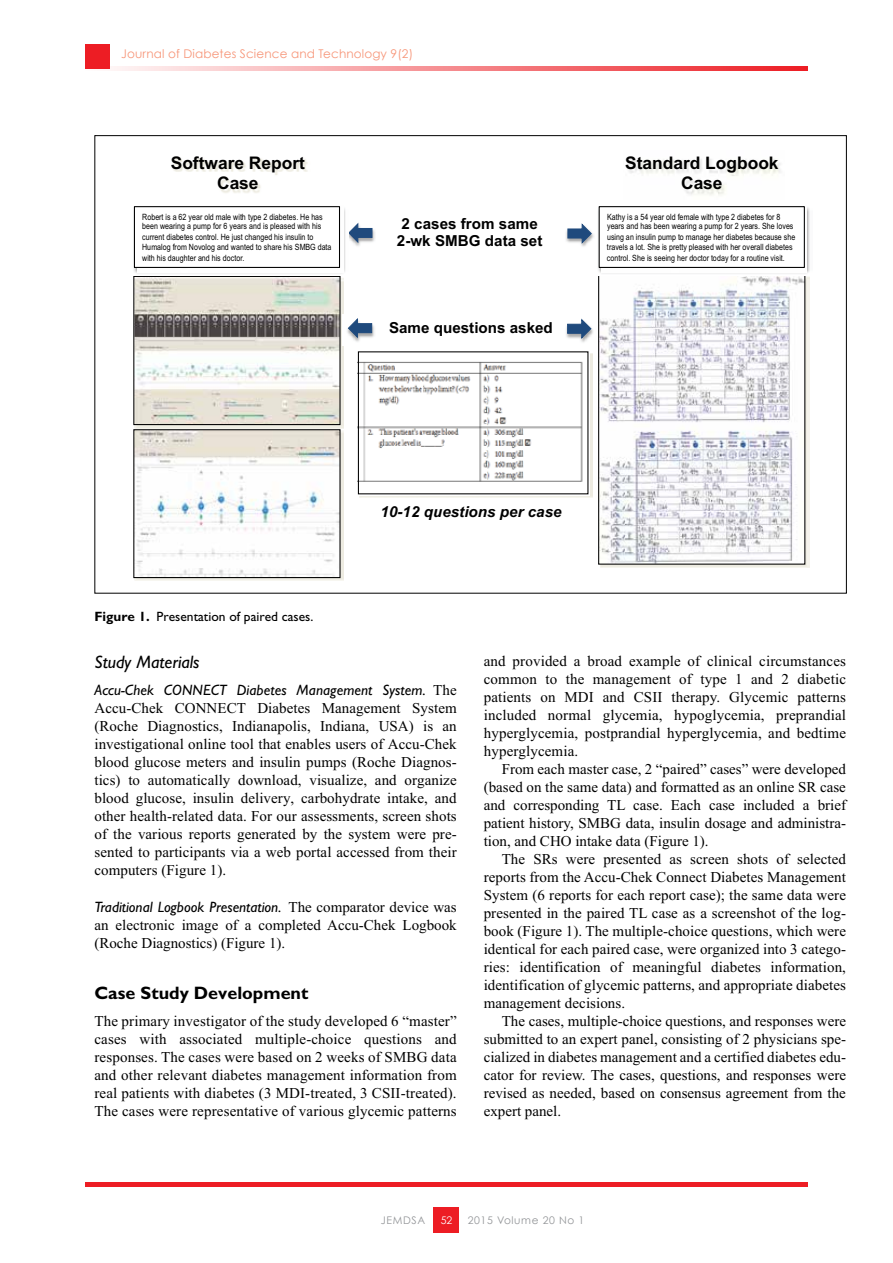
<style>
.page{position:relative;width:893px;height:1263px;background:#fff}
.page>*{position:absolute;margin:0;border:0;box-sizing:border-box;transform-origin:0 0}
.t1{font:700 18px "Gill Sans Std";color:#000}
.t2{font:italic 18px "Gill Sans Std";color:#000}
.t3{font:700 17.4px/20.7px "Arial";color:#000;text-align:center}
.t4{font:700 15.15px/17.4px "Arial";color:#000;text-align:center}
.t5{font:italic 700 15.15px "Arial";color:#000}
.t6{font:15px/18px "Times New Roman";letter-spacing:.005em;color:#000;text-align:justify}
.t7{font:italic 15px "Gill Sans Std";letter-spacing:.005em;color:#000}
.t8{font:13.5px "Gill Sans Std";color:#000}
.t9{font:12px "Century Gothic";letter-spacing:.01em;color:#f79679}
.t10{font:10.5px "Century Gothic";letter-spacing:.06em;color:#939598}
.t11{font:10.5px "Century Gothic";color:#fff}
.t12{font:8.7px/9.8px "Arial Narrow";color:#000}
.s1{font-weight:700}
.s2{font-family:"Times New Roman";font-style:normal}
</style>
<div class="page">
<svg style="left:85px;top:66px;width:723px;height:5px;background:#f5898d"></svg>
<div style="left:85px;top:44px;width:24px;height:24px;background:#ed1d24"></div>
<div style="left:434px;top:1208px;width:25px;height:25px;background:#ed1d24"></div>
<div style="left:85px;top:1182px;width:723px;height:5px;background:#ed1d24"></div>
<img style="left:173px;top:158px;width:135px;height:35px">
<img style="left:628px;top:159px;width:153px;height:36px">
<img style="left:135px;top:278px;width:204px;height:145px">
<div style="left:133px;top:276px;width:208px;height:149px;border:1px solid #000"></div>
<img style="left:358px;top:352px;width:231px;height:143px">
<img style="left:600px;top:276px;width:209px;height:292px">
<img style="left:600px;top:277px;width:203px;height:286px">
<img style="left:135px;top:431px;width:204px;height:145px">
<div style="left:133px;top:429px;width:208px;height:149px;border:1px solid #000"></div>
<img style="left:566px;top:231px;width:28px;height:16px">
<svg style="left:567px;top:223px;width:26px;height:22px"></svg>
<img style="left:356px;top:229px;width:19px;height:17px">
<svg style="left:349px;top:222px;width:24px;height:23px"></svg>
<img style="left:566px;top:326px;width:27px;height:16px">
<svg style="left:567px;top:318px;width:25px;height:22px"></svg>
<img style="left:355px;top:325px;width:20px;height:17px">
<svg style="left:347px;top:318px;width:26px;height:22px"></svg>
<img style="left:133px;top:207px;width:212px;height:67px">
<img style="left:137px;top:207px;width:206px;height:66px">
<div style="left:134px;top:207px;width:205px;height:60px;background:#fff"></div>
<div style="left:134px;top:206px;width:206px;height:62px;border:1px solid #000"></div>
<img style="left:598px;top:206px;width:212px;height:68px">
<img style="left:602px;top:206px;width:204px;height:67px">
<div style="left:599px;top:207px;width:205px;height:60px;background:#fff"></div>
<div style="left:599px;top:206px;width:206px;height:62px;border:1px solid #000"></div>
<p class="t9" style="left:121px;top:47px;width:293px">Journal of Diabetes Science and Technology 9(2)</p>
<p class="t3" style="left:171px;top:153px;width:136px">Software Report<br>Case</p>
<p class="t3" style="left:625px;top:153px;width:155px">Standard Logbook<br>Case</p>
<p class="t12" style="left:142px;top:211px;width:182px">Robert is a 62 year old male with type 2 diabetes. He has been wearing a pump for 6 years and is pleased with his</p>
<p class="t12" style="left:142px;top:232px;width:191px">current diabetes control. He just changed his insulin to<br>Humalog from Novolog and wanted to share his SMBG data</p>
<p class="t12" style="left:142px;top:252px;width:104px">with his daughter and his doctor.</p>
<p class="t4" style="left:397px;top:216px;width:147px">2 cases from same<br>2-wk SMBG data set</p>
<p class="t4" style="left:389px;top:320px;width:165px">Same questions asked</p>
<p class="t12" style="left:607px;top:211px;width:188px">Kathy is a 54 year old female with type 2 diabetes for 8 years and has been wearing a pump for 2 years. She loves</p>
<p class="t12" style="left:607px;top:232px;width:190px">using an insulin pump to manage her diabetes because she travels a lot. She is pretty pleased with her overall diabetes</p>
<p class="t12" style="left:607px;top:252px;width:179px">control. She is seeing her doctor today for a routine visit.</p>
<p class="t8" style="left:94px;top:609px;width:220px"><span class="s1">Figure 1.</span> Presentation of paired cases.</p>
<p class="t5" style="left:381px;top:501px;width:183px">10-12 questions per case</p>
<p class="t2" style="left:94px;top:651px;width:107px">Study Materials</p>
<p class="t7" style="left:94px;top:681px;width:364px">Accu-Chek CONNECT Diabetes Management System. <span class="s2">The</span></p>
<p class="t6" style="left:94px;top:698px;width:364px">Accu-Chek CONNECT Diabetes Management System (Roche Diagnostics, Indianapolis, Indiana, USA) is an investigational online tool that enables users of Accu-Chek blood glucose meters and insulin pumps (Roche Diagnos&shy;tics) to automatically download, visualize, and organize blood glucose, insulin delivery, carbohydrate intake, and other health-related data. For our assessments, screen shots of the various reports generated by the system were pre&shy;sented to participants via a web portal accessed from their computers (Figure 1).</p>
<p class="t7" style="left:94px;top:898px;width:364px">Traditional Logbook Presentation. <span class="s2">The comparator device was</span></p>
<p class="t6" style="left:94px;top:916px;width:364px">an electronic image of a completed Accu-Chek Logbook (Roche Diagnostics) (Figure 1).</p>
<p class="t1" style="left:94px;top:982px;width:215px">Case Study Development</p>
<p class="t6" style="left:94px;top:1012px;width:364px">The primary investigator of the study developed 6 “master” cases with associated multiple-choice questions and responses. The cases were based on 2 weeks of SMBG data and other relevant diabetes management information from real patients with diabetes (3 MDI-treated, 3 CSII-treated).<br>The cases were representative of various glycemic patterns</p>
<p class="t6" style="left:484px;top:652px;width:364px">and provided a broad example of clinical circumstances common to the management of type 1 and 2 diabetic patients on MDI and CSII therapy. Glycemic patterns included normal glycemia, hypoglycemia, preprandial hyperglycemia, postprandial hyperglycemia, and bedtime hyperglycemia.</p>
<p class="t6" style="left:484px;top:760px;width:364px;text-indent:18px">From each master case, 2 “paired” cases” were developed (based on the same data) and formatted as an online SR case and corresponding TL case. Each case included a brief patient history, SMBG data, insulin dosage and administra&shy;tion, and CHO intake data (Figure 1).</p>
<p class="t6" style="left:484px;top:850px;width:364px;text-indent:18px">The SRs were presented as screen shots of selected reports from the Accu-Chek Connect Diabetes Management System (6 reports for each report case); the same data were presented in the paired TL case as a screenshot of the log&shy;book (Figure 1). The multiple-choice questions, which were identical for each paired case, were organized into 3 catego&shy;ries: identification of meaningful diabetes information, identification of glycemic patterns, and appropriate diabetes management decisions.</p>
<p class="t6" style="left:484px;top:1012px;width:364px;text-indent:18px">The cases, multiple-choice questions, and responses were submitted to an expert panel, consisting of 2 physicians spe&shy;cialized in diabetes management and a certified diabetes edu&shy;cator for review. The cases, questions, and responses were revised as needed, based on consensus agreement from the expert panel.</p>
<p class="t10" style="left:381px;top:1214px;width:46px">JEMDSA</p>
<p class="t11" style="left:441px;top:1214px;width:13px">52</p>
<p class="t10" style="left:468px;top:1214px;width:118px">2015 Volume 20 No 1</p>
</div>
